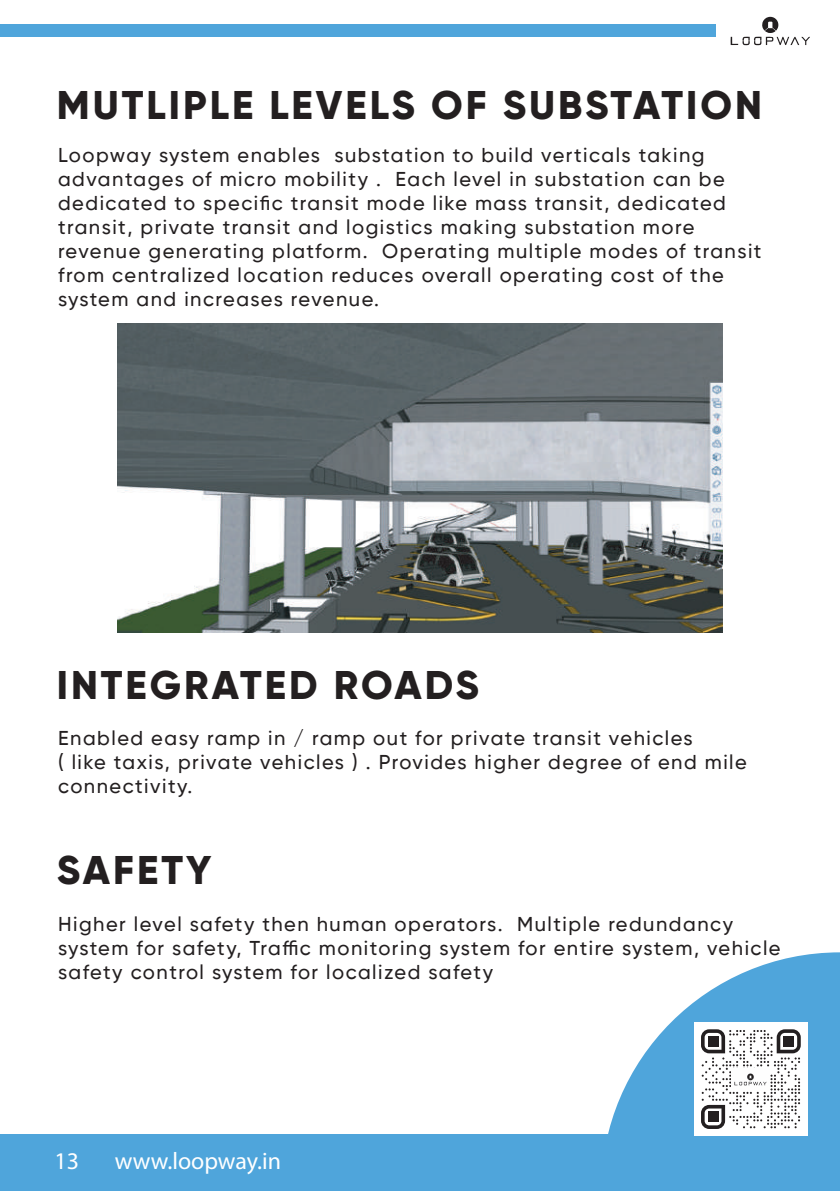
<style>
.page{position:relative;width:840px;height:1191px;background:#fff}
.page>*{position:absolute;margin:0;border:0;box-sizing:border-box;transform-origin:0 0}
.t1{font:800 40px "Gilroy";letter-spacing:.075em;color:#231f20}
.t2{font:24px "Myriad Pro";color:#fff}
.t3{font:500 20px/24px "Gilroy";letter-spacing:.075em;color:#231f20}
</style>
<div class="page">
<svg style="left:730px;top:17px;width:79px;height:28px"></svg>
<div style="left:0;top:24px;width:715px;height:12px;background:#4fa5db"></div>
<div style="left:0;top:1134px;width:839px;height:57px;background:#4fa5db"></div>
<svg style="left:608px;top:952px;width:231px;height:184px;fill:#4fa5db"></svg>
<div style="left:693px;top:1022px;width:114px;height:113px;background:#fff"></div>
<svg style="left:701px;top:1029px;width:99px;height:100px"></svg>
<div style="left:707px;top:1036px;width:10px;height:10px;background:#231f20"></div>
<div style="left:783px;top:1036px;width:10px;height:10px;background:#231f20"></div>
<div style="left:707px;top:1111px;width:10px;height:11px;background:#231f20"></div>
<img style="left:731px;top:1068px;width:38px;height:22px">
<img style="left:118px;top:324px;width:603px;height:308px">
<h1 class="t1" style="left:57px;top:79px;width:706px">MUTLIPLE LEVELS OF SUBSTATION</h1>
<p class="t3" style="left:58px;top:143px;width:704px">Loopway system enables substation to build verticals taking advantages of micro mobility . Each level in substation can be dedicated to specific transit mode like mass transit, dedicated transit, private transit and logistics making substation more revenue generating platform. Operating multiple modes of transit from centralized location reduces overall operating cost of the system and increases revenue.</p>
<h1 class="t1" style="left:57px;top:659px;width:423px">INTEGRATED ROADS</h1>
<p class="t3" style="left:58px;top:726px;width:690px">Enabled easy ramp in / ramp out for private transit vehicles<br>( like taxis, private vehicles ) . Provides higher degree of end mile connectivity.</p>
<h1 class="t1" style="left:57px;top:845px;width:156px">SAFETY</h1>
<p class="t3" style="left:58px;top:911px;width:723px">Higher level safety then human operators. Multiple redundancy system for safety, Traffic monitoring system for entire system, vehicle safety control system for localized safety</p>
<p class="t2" style="left:54px;top:1146px;width:26px">13</p>
<p class="t2" style="left:115px;top:1146px;width:168px">www.loopway.in</p>
</div>
